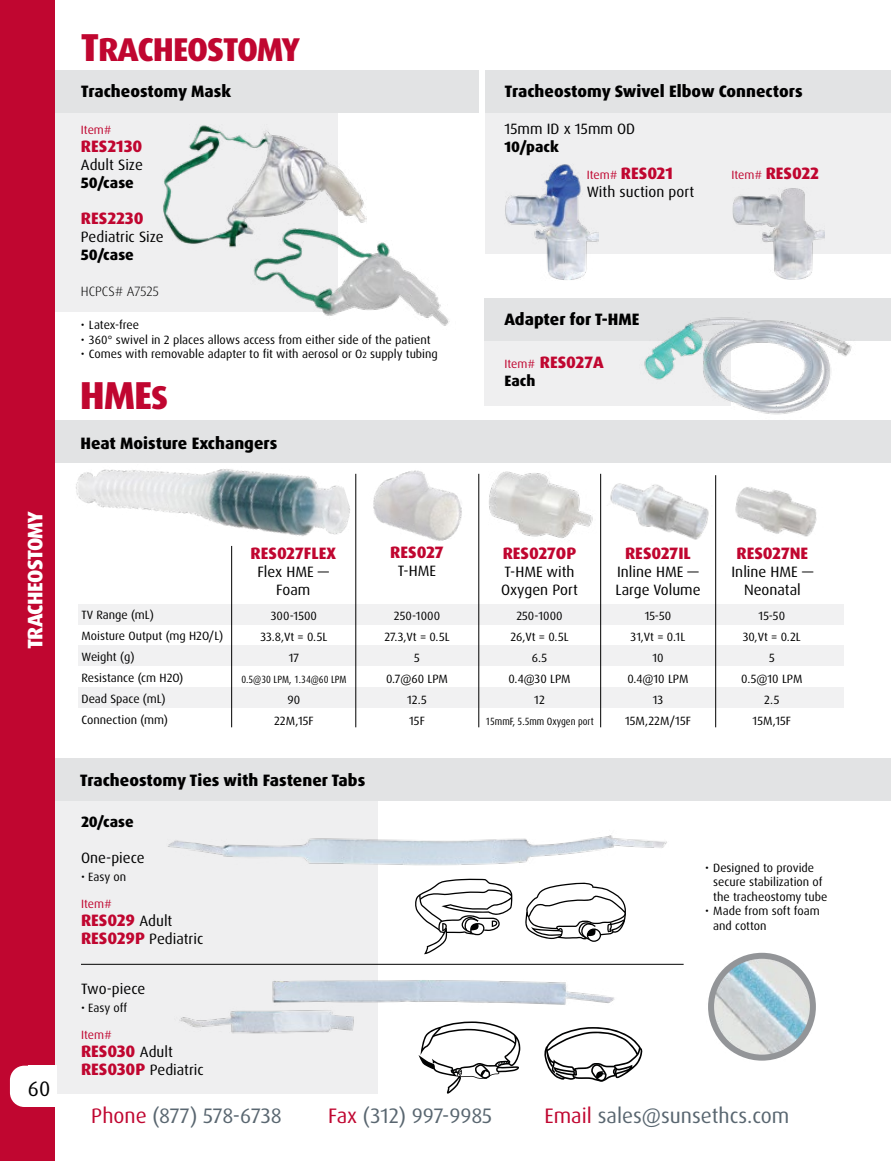
<style>
.page{position:relative;width:891px;height:1161px;background:#fff}
.page>*{position:absolute;margin:0;border:0;box-sizing:border-box;transform-origin:0 0}
.t1{font:800 39px "Dax OT";color:#c00630}
.t2{font:800 33px "Dax OT";letter-spacing:-.035em;color:#c00630}
.t3{font:21px "Dax OT";color:#596670}
.t4{font:800 21px "Dax OT";letter-spacing:-.035em;color:#fff}
.t5{font:21px "Dax OT";color:#000}
.t6{font:800 16.5px "Dax OT";color:#000}
.t7{font:800 16.5px "Dax OT";color:#c00630}
.t8{font:15px/18px "Dax OT";color:#000}
.t9{font:800 15px "Dax OT";color:#000}
.t10{font:300 13.5px "Dax OT";color:#000}
.t11{font:12px/21px "Dax OT";color:#000;text-align:center}
.t12{font:12px "Dax OT";color:#c00630}
.t13{font:condensed 10.5px "Dax OT";color:#000}
.s1{font-size:39px}
.s2{font-size:9px}
.s3{font-size:33px}
.s4{font-weight:400;font-size:12px}
.s5{font-weight:400;font-size:15px;color:#000}
.s6{font-weight:800;font-size:16.5px;color:#c00630}
.s7{color:#c00630}
</style>
<div class="page">
<hr style="left:890px;top:322px;width:1px;height:43px;background:#e2e3e4">
<div style="left:54px;top:787px;width:324px;height:307px;background:#efeff0"></div>
<img style="left:179px;top:980px;width:436px;height:54px">
<div style="left:54px;top:758px;width:837px;height:43px;background:#e2e3e4"></div>
<img style="left:168px;top:835px;width:499px;height:31px">
<div style="left:78px;top:605px;width:765px;height:20px;background:#f1f1f2"></div>
<div style="left:78px;top:645px;width:765px;height:21px;background:#f1f1f2"></div>
<div style="left:78px;top:688px;width:765px;height:20px;background:#f1f1f2"></div>
<div style="left:0;top:420px;width:891px;height:43px;background:#e2e3e4"></div>
<img style="left:373px;top:470px;width:89px;height:71px">
<img style="left:479px;top:471px;width:114px;height:67px">
<img style="left:610px;top:483px;width:99px;height:57px">
<img style="left:716px;top:475px;width:101px;height:81px">
<hr style="left:231px;top:546px;width:1px;height:181px;background:#000">
<hr style="left:81px;top:964px;width:603px;height:1px;background:#000">
<hr style="left:356px;top:474px;width:1px;height:253px;background:#000">
<hr style="left:479px;top:474px;width:1px;height:253px;background:#000">
<hr style="left:600px;top:474px;width:1px;height:253px;background:#000">
<hr style="left:715px;top:475px;width:1px;height:252px;background:#000">
<div style="left:27px;top:91px;width:311px;height:221px;background:#efeff0"></div>
<div style="left:27px;top:70px;width:452px;height:43px;background:#e2e3e4"></div>
<div style="left:485px;top:91px;width:406px;height:163px;background:#efeff0"></div>
<div style="left:485px;top:70px;width:406px;height:43px;background:#e2e3e4"></div>
<img style="left:732px;top:188px;width:93px;height:92px">
<img style="left:163px;top:125px;width:204px;height:123px">
<img style="left:251px;top:222px;width:199px;height:104px">
<img style="left:505px;top:164px;width:93px;height:116px">
<div style="left:485px;top:319px;width:246px;height:87px;background:#efeff0"></div>
<div style="left:485px;top:298px;width:406px;height:43px;background:#e2e3e4"></div>
<img style="left:644px;top:317px;width:208px;height:98px">
<img style="left:76px;top:469px;width:283px;height:143px">
<img style="left:708px;top:952px;width:108px;height:109px">
<div style="left:708px;top:953px;width:108px;height:108px;border:6px solid #939598;border-radius:50%"></div>
<div style="left:0;top:0;width:55px;height:1161px;background:#c00630"></div>
<div style="left:10px;top:1066px;width:45px;height:41px;background:#fff;border-radius:14px"></div>
<div style="left:28px;top:1066px;width:29px;height:41px;background:#fff"></div>
<svg style="left:415px;top:878px;width:97px;height:76px"></svg>
<svg style="left:525px;top:882px;width:101px;height:60px"></svg>
<svg style="left:418px;top:1021px;width:102px;height:73px"></svg>
<svg style="left:543px;top:1027px;width:100px;height:55px"></svg>
<h3 class="t4" style="left:22px;top:649px;width:140px;rotate:-90deg">TRACHEOSTOMY</h3>
<h3 class="t5" style="left:28px;top:1075px;width:24px">60</h3>
<h2 class="t2" style="left:80px;top:28px;width:221px"><span class="s1">T</span>RACHEOSTOMY</h2>
<h3 class="t6" style="left:81px;top:81px;width:152px">Tracheostomy Mask</h3>
<p class="t12" style="left:81px;top:123px;width:32px">Item#</p>
<h3 class="t7" style="left:81px;top:136px;width:63px">RES2130</h3>
<p class="t8" style="left:81px;top:156px;width:63px">Adult Size</p>
<p class="t9" style="left:81px;top:173px;width:54px">50/case</p>
<h3 class="t7" style="left:81px;top:208px;width:64px">RES2230</h3>
<p class="t8" style="left:81px;top:228px;width:84px">Pediatric Size</p>
<p class="t9" style="left:81px;top:245px;width:54px">50/case</p>
<p class="t10" style="left:81px;top:283px;width:80px">HCPCS# A7525</p>
<p class="t11" style="left:81px;top:315px;width:60px">• Latex-free</p>
<p class="t11" style="left:81px;top:329px;width:351px">• 360° swivel in 2 places allows access from either side of the patient</p>
<p class="t11" style="left:81px;top:344px;width:359px">• Comes with removable adapter to fit with aerosol or O<span class="s2">2</span> supply tubing</p>
<h1 class="t1" style="left:80px;top:371px;width:90px">HME<span class="s3">S</span></h1>
<h3 class="t6" style="left:80px;top:433px;width:198px">Heat Moisture Exchangers</h3>
<h3 class="t7" style="left:251px;top:543px;width:87px">RES027FLEX</h3>
<p class="t8" style="left:257px;top:563px;width:73px;text-align:center">Flex HME —<br>Foam</p>
<h3 class="t7" style="left:390px;top:542px;width:55px">RES027</h3>
<p class="t8" style="left:398px;top:562px;width:40px">T-HME</p>
<h3 class="t6" style="left:505px;top:81px;width:300px">Tracheostomy Swivel Elbow Connectors</h3>
<p class="t8" style="left:505px;top:120px;width:132px">15mm ID x 15mm OD</p>
<p class="t9" style="left:505px;top:137px;width:56px">10/pack</p>
<h3 class="t7" style="left:587px;top:163px;width:88px"><span class="s4">Item#</span> RES021</h3>
<p class="t8" style="left:587px;top:183px;width:109px">With suction port</p>
<h3 class="t7" style="left:732px;top:163px;width:89px"><span class="s4">Item#</span> RES022</h3>
<h3 class="t6" style="left:504px;top:309px;width:137px">Adapter for T-HME</h3>
<h3 class="t7" style="left:504px;top:351px;width:101px"><span class="s4">Item#</span> RES027A</h3>
<p class="t9" style="left:504px;top:371px;width:33px">Each</p>
<h3 class="t7" style="left:503px;top:543px;width:75px">RES027OP</h3>
<p class="t8" style="left:501px;top:563px;width:78px">T-HME with<br>Oxygen Port</p>
<h3 class="t7" style="left:625px;top:543px;width:67px">RES027IL</h3>
<p class="t8" style="left:615px;top:563px;width:87px">Inline HME —<br>Large Volume</p>
<h3 class="t7" style="left:737px;top:543px;width:73px">RES027NE</h3>
<p class="t8" style="left:732px;top:563px;width:83px;text-align:center">Inline HME —<br>Neonatal</p>
<p class="t11" style="left:82px;top:604px;width:143px;text-align:left">TV Range (mL)<br>Moisture Output (mg H2O/L)<br>Weight (g)<br>Resistance (cm H2O)<br>Dead Space (mL)<br>Connection (mm)</p>
<p class="t11" style="left:261px;top:605px;width:68px">300-1500<br>33.8,Vt = 0.5L<br>17</p>
<p class="t13" style="left:241px;top:672px;width:107px">0.5@30 LPM, 1.34@60 LPM</p>
<p class="t11" style="left:274px;top:689px;width:41px">90<br>22M,15F</p>
<h3 class="t6" style="left:80px;top:769px;width:287px">Tracheostomy Ties with Fastener Tabs</h3>
<p class="t9" style="left:81px;top:812px;width:54px">20/case</p>
<p class="t8" style="left:81px;top:849px;width:65px">One-piece</p>
<p class="t11" style="left:81px;top:866px;width:47px">• Easy on</p>
<p class="t12" style="left:81px;top:896px;width:32px">Item#</p>
<h3 class="t7" style="left:81px;top:909px;width:93px">RES029 <span class="s5">Adult</span></h3>
<p class="t8" style="left:81px;top:930px;width:124px"><span class="s6">RES029P</span> Pediatric</p>
<p class="t8" style="left:81px;top:980px;width:66px">Two-piece</p>
<p class="t11" style="left:81px;top:997px;width:48px">• Easy off</p>
<p class="t12" style="left:81px;top:1027px;width:32px">Item#</p>
<h3 class="t7" style="left:81px;top:1040px;width:93px">RES030 <span class="s5">Adult</span></h3>
<p class="t8" style="left:81px;top:1061px;width:124px"><span class="s6">RES030P</span> Pediatric</p>
<p class="t11" style="left:384px;top:605px;width:67px">250-1000<br>27.3,Vt = 0.5L<br>5<br>0.7@60 LPM<br>12.5<br>15F</p>
<p class="t11" style="left:625px;top:605px;width:67px">15-50<br>31,Vt = 0.1L<br>10<br>0.4@10 LPM<br>13<br>15M,22M/15F</p>
<p class="t11" style="left:741px;top:605px;width:63px">15-50<br>30,Vt = 0.2L<br>5<br>0.5@10 LPM<br>2.5<br>15M,15F</p>
<p class="t11" style="left:509px;top:605px;width:63px">250-1000<br>26,Vt = 0.5L<br>6.5<br>0.4@30 LPM<br>12</p>
<p class="t13" style="left:485px;top:714px;width:110px">15mmF, 5.5mm Oxygen port</p>
<p class="t11" style="left:713px;top:861px;width:116px;line-height:14.4px;text-align:left;text-indent:-8px">• Designed to provide secure stabilization of the tracheostomy tube</p>
<p class="t11" style="left:713px;top:904px;width:108px;line-height:14.4px;text-align:left;text-indent:-8px">• Made from soft foam and cotton</p>
<h3 class="t3" style="left:91px;top:1103px;width:192px"><span class="s7">Phone</span> (877) 578-6738</h3>
<h3 class="t3" style="left:328px;top:1103px;width:166px"><span class="s7">Fax</span> (312) 997-9985</h3>
<h3 class="t3" style="left:544px;top:1103px;width:246px"><span class="s7">Email</span> sales@sunsethcs.com</h3>
</div>
